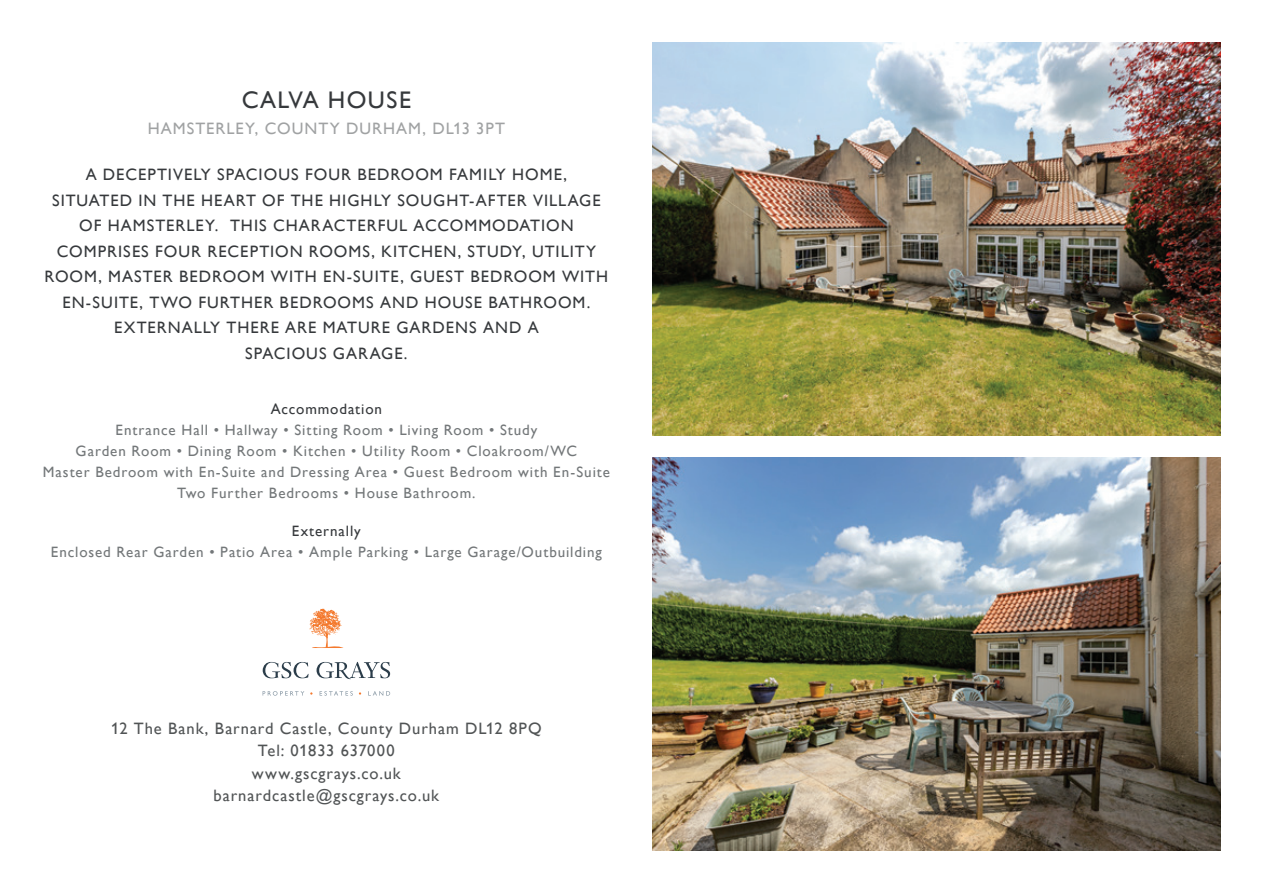
<style>
.page{position:relative;width:1263px;height:893px;background:#fff}
.page>*{position:absolute;margin:0;border:0;box-sizing:border-box;transform-origin:0 0}
._03_Name{font:24px "Gill Alt One";letter-spacing:.055em;color:#36393c}
._05_Strapline{font:16.5px/25.5px "Gill Alt One";letter-spacing:.06em;color:#36393c;text-align:center}
._08_Office_Address{font:16.5px "Gill Alt One";letter-spacing:.055em;color:#515455}
._04_Address{font:16.5px "Gill Alt One";letter-spacing:.06em;color:#a0a2a3}
._07_Summary{font:15px/21px "Gill Alt One";letter-spacing:.06em;color:#737779;text-align:center}
._06_Summary_Headings{font:15px "Gill Alt One";letter-spacing:.06em;color:#36393c}
</style>
<div class="page">
<img style="left:653px;top:43px;width:567px;height:393px">
<img style="left:653px;top:457px;width:567px;height:393px">
<svg style="left:263px;top:662px;width:45px;height:16px"></svg>
<svg style="left:317px;top:662px;width:73px;height:17px"></svg>
<svg style="left:263px;top:691px;width:41px;height:5px"></svg>
<svg style="left:320px;top:691px;width:33px;height:5px"></svg>
<svg style="left:368px;top:691px;width:22px;height:5px"></svg>
<svg style="left:309px;top:609px;width:34px;height:39px"></svg>
<p class="_03_Name" style="left:242px;top:86px;width:171px">CALVA HOUSE</p>
<p class="_04_Address" style="left:148px;top:118px;width:359px">HAMSTERLEY, COUNTY DURHAM, DL13 3PT</p>
<p class="_05_Strapline" style="left:45px;top:162px;width:565px">A DECEPTIVELY SPACIOUS FOUR BEDROOM FAMILY HOME, SITUATED IN THE HEART OF THE HIGHLY SOUGHT-AFTER VILLAGE OF HAMSTERLEY. THIS CHARACTERFUL ACCOMMODATION COMPRISES FOUR RECEPTION ROOMS, KITCHEN, STUDY, UTILITY ROOM, MASTER BEDROOM WITH EN-SUITE, GUEST BEDROOM WITH EN-SUITE, TWO FURTHER BEDROOMS AND HOUSE BATHROOM.<br>EXTERNALLY THERE ARE MATURE GARDENS AND A<br>SPACIOUS GARAGE.</p>
<p class="_06_Summary_Headings" style="left:271px;top:400px;width:113px">Accommodation</p>
<p class="_07_Summary" style="left:43px;top:419px;width:569px">Entrance Hall • Hallway • Sitting Room • Living Room • Study<br>Garden Room • Dining Room • Kitchen • Utility Room • Cloakroom/WC<br>Master Bedroom with En-Suite and Dressing Area • Guest Bedroom with En-Suite Two Further Bedrooms • House Bathroom.</p>
<p class="_06_Summary_Headings" style="left:292px;top:522px;width:70px">Externally</p>
<p class="_07_Summary" style="left:51px;top:541px;width:552px">Enclosed Rear Garden • Patio Area • Ample Parking • Large Garage/Outbuilding</p>
<p class="_08_Office_Address" style="left:111px;top:718px;width:432px">12 The Bank, Barnard Castle, County Durham DL12 8PQ</p>
<p class="_08_Office_Address" style="left:258px;top:741px;width:138px">Tel: 01833 637000</p>
<p class="_08_Office_Address" style="left:252px;top:763px;width:150px">www.gscgrays.co.uk</p>
<p class="_08_Office_Address" style="left:214px;top:786px;width:227px">barnardcastle@gscgrays.co.uk</p>
</div>
